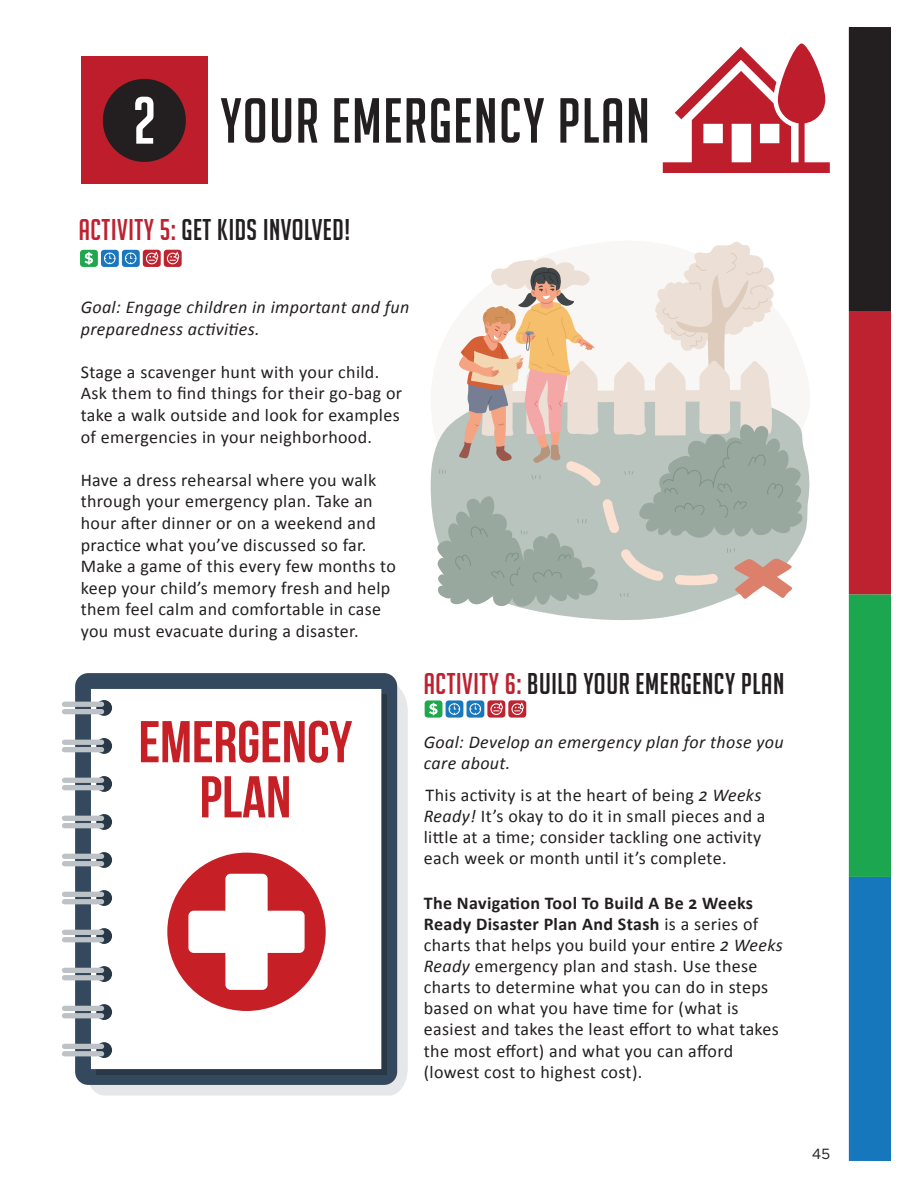
<style>
.page{position:relative;width:918px;height:1188px;background:#fff}
.page>*{position:absolute;margin:0;border:0;box-sizing:border-box;transform-origin:0 0}
.t1{font:29.25px "Big Noodle Titling";letter-spacing:.02em;color:#231f20}
.t2{font:18px/21px "Calibri";letter-spacing:.02em;color:#231f20}
.t3{font:italic 18px/21.6px "Calibri";letter-spacing:.02em;color:#231f20}
.t4{font:15px "Metropolis";color:#231f20}
.s1{color:#be212f}
.s2{font-style:italic}
.s3{font-weight:700}
</style>
<div class="page">
<div style="left:849px;top:877px;width:42px;height:284px;background:#1677bc"></div>
<div style="left:849px;top:594px;width:42px;height:283px;background:#1ca64f"></div>
<div style="left:849px;top:312px;width:42px;height:282px;background:#be212f"></div>
<div style="left:849px;top:27px;width:42px;height:285px;background:#231f20"></div>
<svg style="left:334px;top:98px;width:15px;height:45px"></svg>
<svg style="left:355px;top:98px;width:24px;height:45px"></svg>
<svg style="left:386px;top:98px;width:15px;height:45px"></svg>
<svg style="left:407px;top:98px;width:43px;height:45px"></svg>
<svg style="left:456px;top:98px;width:15px;height:45px"></svg>
<svg style="left:477px;top:98px;width:18px;height:45px"></svg>
<svg style="left:502px;top:98px;width:42px;height:45px"></svg>
<svg style="left:560px;top:98px;width:18px;height:45px"></svg>
<svg style="left:585px;top:98px;width:37px;height:45px"></svg>
<svg style="left:629px;top:98px;width:18px;height:45px"></svg>
<svg style="left:221px;top:98px;width:44px;height:45px"></svg>
<svg style="left:272px;top:98px;width:19px;height:45px"></svg>
<svg style="left:298px;top:98px;width:19px;height:45px"></svg>
<div style="left:81px;top:57px;width:127px;height:127px;background:#be1d2c"></div>
<div style="left:103px;top:79px;width:83px;height:83px;background:#231f20;border-radius:50%"></div>
<svg style="left:135px;top:97px;width:19px;height:47px"></svg>
<svg style="left:663px;top:43px;width:167px;height:130px"></svg>
<svg style="left:90px;top:684px;width:318px;height:411px;background:#e5e6e8"></svg>
<div style="left:75px;top:673px;width:322px;height:412px;background:#34495d;border-radius:13px"></div>
<div style="left:96px;top:694px;width:291px;height:380px;background:linear-gradient(to right,#283847,#283847)"></div>
<div style="left:91px;top:689px;width:290px;height:380px;background:#fff"></div>
<svg style="left:62px;top:702px;width:42px;height:354px"></svg>
<svg style="left:141px;top:721px;width:211px;height:96px;background:#ebb4b6"></svg>
<div style="left:167px;top:853px;width:159px;height:158px;background:#c62026;border-radius:50%"></div>
<svg style="left:188px;top:874px;width:117px;height:116px"></svg>
<svg style="left:430px;top:450px;width:380px;height:170px"></svg>
<svg style="left:434px;top:242px;width:370px;height:365px"></svg>
<div style="left:80px;top:250px;width:18px;height:17px;background:#1fa74e;border-radius:3px"></div>
<svg style="left:84px;top:252px;width:9px;height:13px"></svg>
<div style="left:101px;top:250px;width:18px;height:17px;background:#1b77bc;border-radius:3px"></div>
<svg style="left:104px;top:253px;width:12px;height:11px"></svg>
<div style="left:122px;top:250px;width:18px;height:17px;background:#1b77bc;border-radius:3px"></div>
<svg style="left:125px;top:253px;width:12px;height:11px"></svg>
<div style="left:143px;top:250px;width:18px;height:17px;background:#be2330;border-radius:3px"></div>
<svg style="left:146px;top:251px;width:12px;height:13px"></svg>
<div style="left:164px;top:250px;width:18px;height:17px;background:#be2330;border-radius:3px"></div>
<svg style="left:167px;top:251px;width:12px;height:13px"></svg>
<div style="left:425px;top:700px;width:17px;height:18px;background:#1fa74e;border-radius:3px"></div>
<svg style="left:429px;top:703px;width:9px;height:12px"></svg>
<div style="left:446px;top:700px;width:17px;height:18px;background:#1b77bc;border-radius:3px"></div>
<svg style="left:449px;top:703px;width:11px;height:12px"></svg>
<div style="left:467px;top:700px;width:17px;height:18px;background:#1b77bc;border-radius:3px"></div>
<svg style="left:469px;top:703px;width:12px;height:12px"></svg>
<div style="left:487px;top:700px;width:18px;height:18px;background:#be2330;border-radius:3px"></div>
<svg style="left:491px;top:702px;width:12px;height:13px"></svg>
<div style="left:508px;top:700px;width:18px;height:18px;background:#be2330;border-radius:3px"></div>
<svg style="left:511px;top:702px;width:13px;height:13px"></svg>
<p class="t1" style="left:79px;top:214px;width:273px"><span class="s1">ACTIVITY 5:</span> GET KIDS INVOLVED!</p>
<p class="t3" style="left:81px;top:295px;width:330px">Goal: Engage children in important and fun preparedness activities.</p>
<p class="t2" style="left:81px;top:360px;width:323px;line-height:21.6px">Stage a scavenger hunt with your child.<br>Ask them to find things for their go-bag or take a walk outside and look for examples of emergencies in your neighborhood.</p>
<p class="t2" style="left:81px;top:468px;width:317px;line-height:21.6px">Have a dress rehearsal where you walk through your emergency plan. Take an hour after dinner or on a weekend and practice what you’ve discussed so far.<br>Make a game of this every few months to keep your child’s memory fresh and help them feel calm and comfortable in case you must evacuate during a disaster.</p>
<p class="t1" style="left:424px;top:668px;width:362px"><span class="s1">ACTIVITY 6:</span> BUILD YOUR EMERGENCY PLAN</p>
<p class="t3" style="left:424px;top:731px;width:361px;line-height:21px">Goal: Develop an emergency plan for those you care about.</p>
<p class="t2" style="left:424px;top:784px;width:343px">This activity is at the heart of being <span class="s2">2 Weeks Ready!</span> It’s okay to do it in small pieces and a little at a time; consider tackling one activity each week or month until it’s complete.</p>
<p class="t2" style="left:424px;top:892px;width:361px"><span class="s3">The Navigation Tool To Build A Be 2 Weeks Ready Disaster Plan And Stash</span> is a series of charts that helps you build your entire <span class="s2">2 Weeks Ready</span> emergency plan and stash. Use these charts to determine what you can do in steps based on what you have time for (what is easiest and takes the least effort to what takes the most effort) and what you can afford (lowest cost to highest cost).</p>
<p class="t4" style="left:812px;top:1145px;width:20px">45</p>
</div>
